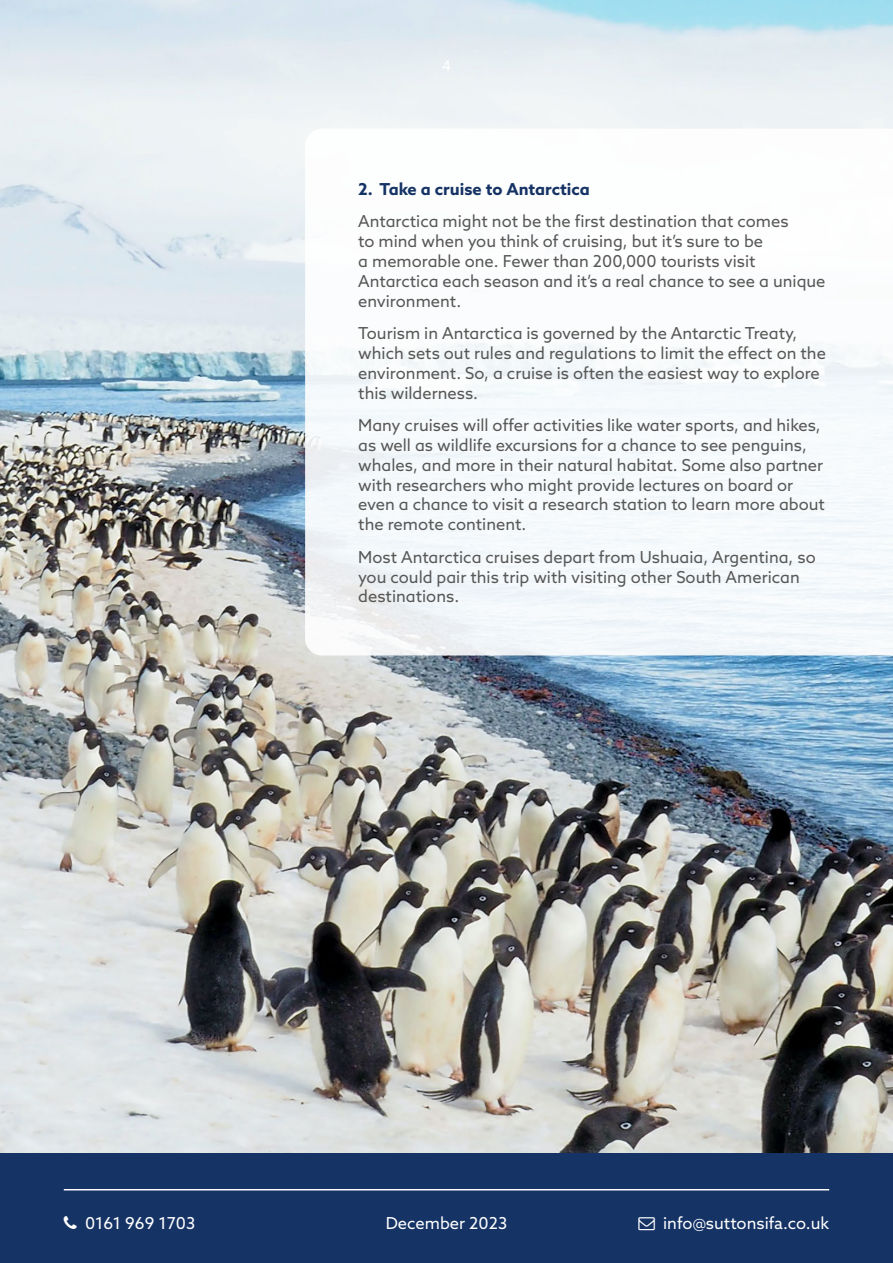
<style>
.page{position:relative;width:893px;height:1263px;background:#fff}
.page>*{position:absolute;margin:0;border:0;box-sizing:border-box;transform-origin:0 0}
.t1{font:16.5px/19.8px "Azo Sans";color:#575756}
.t2{font:16.5px "Azo Sans";color:#fff}
.t3{font:700 16.5px "Azo Sans";color:#153365}
</style>
<div class="page">
<img style="left:0;top:0;width:893px;height:1153px">
<svg style="left:305px;top:129px;width:588px;height:526px"></svg>
<div style="left:0;top:1153px;width:893px;height:110px;background:#153365"></div>
<hr style="left:64px;top:1189px;width:765px;height:1px;background:#fff">
<p class="t3" style="left:358px;top:178px;width:233px">2. Take a cruise to Antarctica</p>
<p class="t1" style="left:358px;top:211px;width:469px">Antarctica might not be the first destination that comes<br>to mind when you think of cruising, but it’s sure to be<br>a memorable one. Fewer than 200,000 tourists visit Antarctica each season and it’s a real chance to see a unique environment.</p>
<p class="t1" style="left:358px;top:323px;width:469px">Tourism in Antarctica is governed by the Antarctic Treaty, which sets out rules and regulations to limit the effect on the environment. So, a cruise is often the easiest way to explore this wilderness.</p>
<p class="t1" style="left:358px;top:415px;width:468px">Many cruises will offer activities like water sports, and hikes, as well as wildlife excursions for a chance to see penguins, whales, and more in their natural habitat. Some also partner with researchers who might provide lectures on board or even a chance to visit a research station to learn more about the remote continent.</p>
<p class="t1" style="left:358px;top:547px;width:459px">Most Antarctica cruises depart from Ushuaia, Argentina, so you could pair this trip with visiting other South American destinations.</p>
<p class="t2" style="left:85px;top:1212px;width:112px">0161 969 1703</p>
<p class="t2" style="left:386px;top:1213px;width:123px">December 2023</p>
<p class="t2" style="left:663px;top:1212px;width:168px">info@suttonsifa.co.uk</p>
</div>
